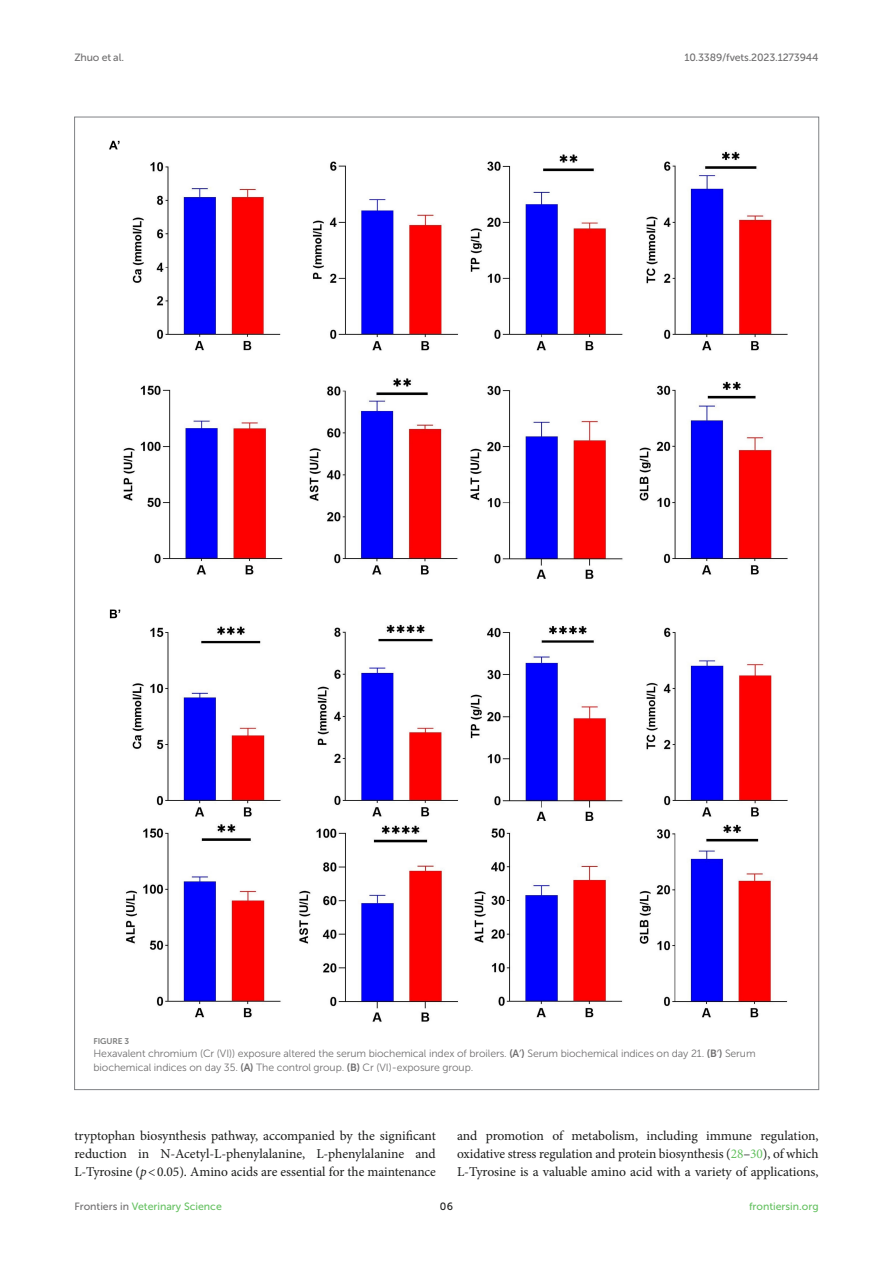
<style>
.page{position:relative;width:893px;height:1263px;background:#fff}
.page>*{position:absolute;margin:0;border:0;box-sizing:border-box;transform-origin:0 0}
.TEXT{font:13.5px/18px "Minion Pro";letter-spacing:-.005em;color:#1b1c1b;text-align:justify}
.FIG_LEG{font:10.5px/13.5px "Museo Sans 300";letter-spacing:-.01em;color:#706f70}
.t1{font:10.5px "Museo Sans 500";color:#65c161}
.t2{font:10.5px "Museo Sans 500";letter-spacing:-.015em;color:#706f70}
.t3{font:10.5px "Museo Sans 500";color:#1b1c1b}
.FIG_HD{font:8.25px "Museo Sans 700";letter-spacing:-.01em;color:#7e7f7f}
.s1{font-family:"Museo Sans 700"}
.s2{font-family:"Gentium Plus"}
.s3{font-style:italic}
.s4{color:#65c161}
.s5{color:#706f70}
</style>
<div class="page">
<img style="left:109px;top:140px;width:679px;height:882px">
<p class="t2" style="left:74px;top:51px;width:51px">Zhuo et al.</p>
<p class="t2" style="left:684px;top:51px;width:136px">10.3389/fvets.2023.1273944</p>
<p class="FIG_HD" style="left:94px;top:1036px;width:37px">FIGURE 3</p>
<p class="FIG_LEG" style="left:94px;top:1047px;width:664px">Hexavalent chromium (Cr (VI)) exposure altered the serum biochemical index of broilers. <span class="s1">(A</span><span class="s2">′</span><span class="s1">)</span> Serum biochemical indices on day 21. <span class="s1">(B</span><span class="s2">′</span><span class="s1">)</span> Serum biochemical indices on day 35. <span class="s1">(A)</span> The control group. <span class="s1">(B)</span> Cr (VI)-exposure group.</p>
<p class="TEXT" style="left:74px;top:1127px;width:363px">tryptophan biosynthesis pathway, accompanied by the significant reduction in N-Acetyl-L-phenylalanine, L-phenylalanine and L-Tyrosine (<span class="s3">p</span>&lt;0.05). Amino acids are essential for the maintenance</p>
<p class="TEXT" style="left:457px;top:1127px;width:363px">and promotion of metabolism, including immune regulation, oxidative stress regulation and protein biosynthesis (<span class="s4">28</span>–<span class="s4">30</span>), of which L-Tyrosine is a valuable amino acid with a variety of applications,</p>
<p class="t1" style="left:74px;top:1200px;width:149px"><span class="s5">Frontiers in</span> Veterinary Science</p>
<p class="t3" style="left:440px;top:1200px;width:15px">06</p>
<p class="t1" style="left:749px;top:1200px;width:71px">frontiersin.org</p>
</div>
